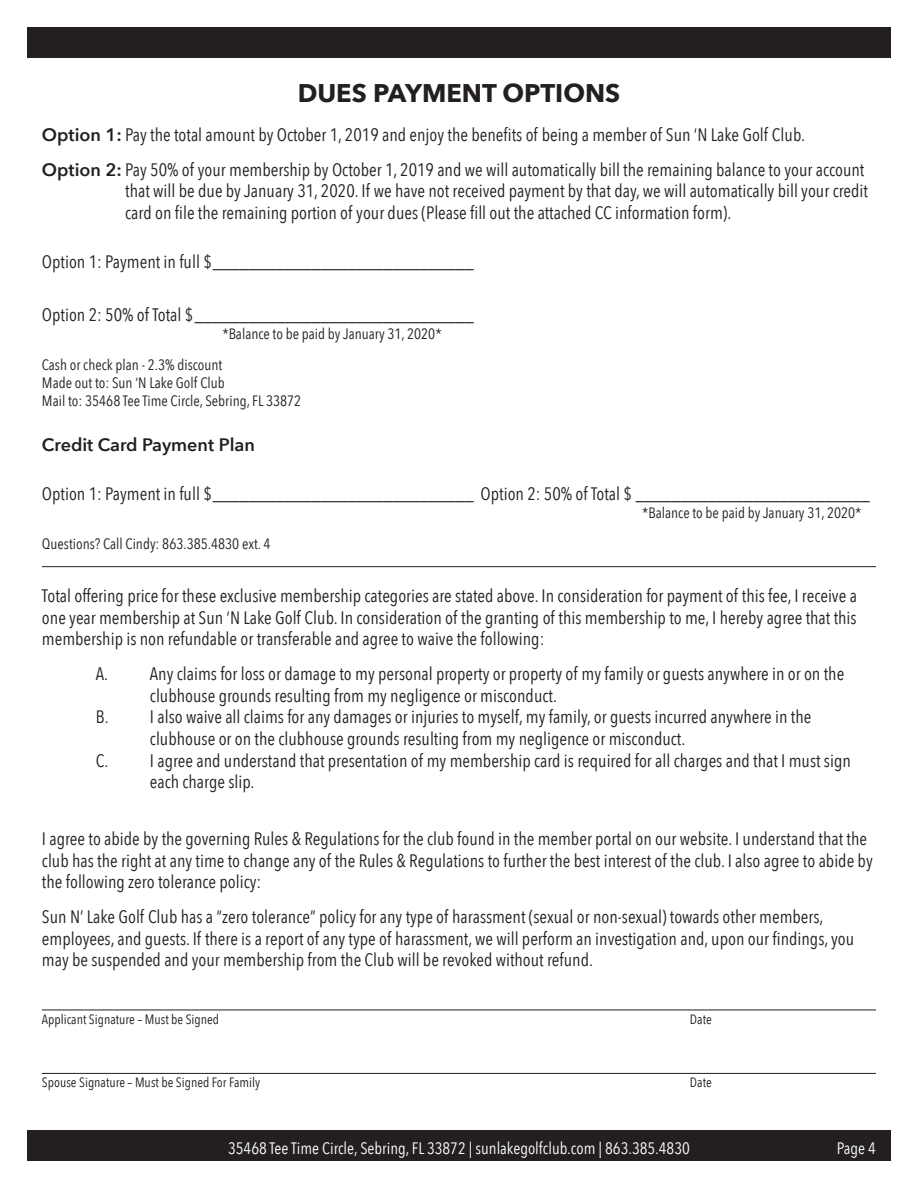
<style>
.page{position:relative;width:918px;height:1188px;background:#fff}
.page>*{position:absolute;margin:0;border:0;box-sizing:border-box;transform-origin:0 0}
.t1{font:700 25.5px "Avenir Next";color:#231f20}
.t2{font:18px/21.6px "Avenir Next Condensed";color:#231f20}
.t3{font:600 18px "Avenir Next";color:#231f20}
.t4{font:16.5px "Avenir Next Condensed";color:#fff}
.t5{font:15px/18px "Avenir Next Condensed";color:#231f20}
.t6{font:13.5px "Avenir Next Condensed";color:#231f20}
.s1{font-family:"Avenir Next";font-weight:600}
</style>
<div class="page">
<hr style="left:42px;top:566px;width:834px;height:1px;background:#231f20">
<hr style="left:42px;top:1010px;width:834px;height:1px;background:#231f20">
<hr style="left:42px;top:1073px;width:834px;height:1px;background:#231f20">
<div style="left:27px;top:27px;width:864px;height:30px;background:#231f20"></div>
<div style="left:27px;top:1131px;width:864px;height:30px;background:#231f20"></div>
<p class="t1" style="left:298px;top:71px;width:324px">DUES PAYMENT OPTIONS</p>
<p class="t2" style="left:42px;top:123px;width:765px"><span class="s1">Option 1:</span> Pay the total amount by October 1, 2019 and enjoy the benefits of being a member of Sun ‘N Lake Golf Club.</p>
<p class="t2" style="left:125px;top:158px;width:744px;text-indent:-83px"><span class="s1">Option 2:</span> Pay 50% of your membership by October 1, 2019 and we will automatically bill the remaining balance to your account that will be due by January 31, 2020. If we have not received payment by that day, we will automatically bill your credit card on file the remaining portion of your dues (Please fill out the attached CC information form).</p>
<p class="t2" style="left:42px;top:250px;width:433px">Option 1: Payment in full $_____________________________</p>
<p class="t2" style="left:42px;top:303px;width:433px">Option 2: 50% of Total $_______________________________</p>
<p class="t5" style="left:222px;top:324px;width:221px">*Balance to be paid by January 31, 2020*</p>
<p class="t5" style="left:42px;top:355px;width:184px">Cash or check plan - 2.3% discount<br>Made out to: Sun ‘N Lake Golf Club</p>
<p class="t5" style="left:42px;top:391px;width:261px">Mail to: 35468 Tee Time Circle, Sebring, FL 33872</p>
<p class="t3" style="left:42px;top:430px;width:214px">Credit Card Payment Plan</p>
<p class="t2" style="left:42px;top:482px;width:829px">Option 1: Payment in full $_____________________________ Option 2: 50% of Total $ __________________________</p>
<p class="t5" style="left:642px;top:503px;width:221px">*Balance to be paid by January 31, 2020*</p>
<p class="t5" style="left:42px;top:534px;width:230px">Questions? Call Cindy: 863.385.4830 ext. 4</p>
<p class="t2" style="left:42px;top:584px;width:816px;text-align:justify">Total offering price for these exclusive membership categories are stated above. In consideration for payment of this fee, I receive a one year membership at Sun ‘N Lake Golf Club. In consideration of the granting of this membership to me, I hereby agree that this membership is non refundable or transferable and agree to waive the following:</p>
<p class="t2" style="left:150px;top:662px;width:696px;text-indent:-54px">A. Any claims for loss or damage to my personal property or property of my family or guests anywhere in or on the clubhouse grounds resulting from my negligence or misconduct.</p>
<p class="t2" style="left:150px;top:706px;width:663px;text-indent:-54px">B. I also waive all claims for any damages or injuries to myself, my family, or guests incurred anywhere in the clubhouse or on the clubhouse grounds resulting from my negligence or misconduct.</p>
<p class="t2" style="left:150px;top:749px;width:702px;text-indent:-54px">C. I agree and understand that presentation of my membership card is required for all charges and that I must sign each charge slip.</p>
<p class="t2" style="left:42px;top:827px;width:832px">I agree to abide by the governing Rules &amp; Regulations for the club found in the member portal on our website. I understand that the club has the right at any time to change any of the Rules &amp; Regulations to further the best interest of the club. I also agree to abide by the following zero tolerance policy:</p>
<p class="t2" style="left:42px;top:905px;width:814px">Sun N’ Lake Golf Club has a “zero tolerance” policy for any type of harassment (sexual or non-sexual) towards other members, employees, and guests. If there is a report of any type of harassment, we will perform an investigation and, upon our findings, you may be suspended and your membership from the Club will be revoked without refund.</p>
<p class="t6" style="left:42px;top:1007px;width:179px">Applicant Signature – Must be Signed</p>
<p class="t6" style="left:690px;top:1007px;width:23px">Date</p>
<p class="t6" style="left:42px;top:1071px;width:220px">Spouse Signature – Must be Signed For Family</p>
<p class="t6" style="left:690px;top:1071px;width:23px">Date</p>
<p class="t4" style="left:228px;top:1134px;width:463px">35468 Tee Time Circle, Sebring, FL 33872 | sunlakegolfclub.com | 863.385.4830</p>
<p class="t4" style="left:837px;top:1134px;width:41px">Page 4</p>
</div>
